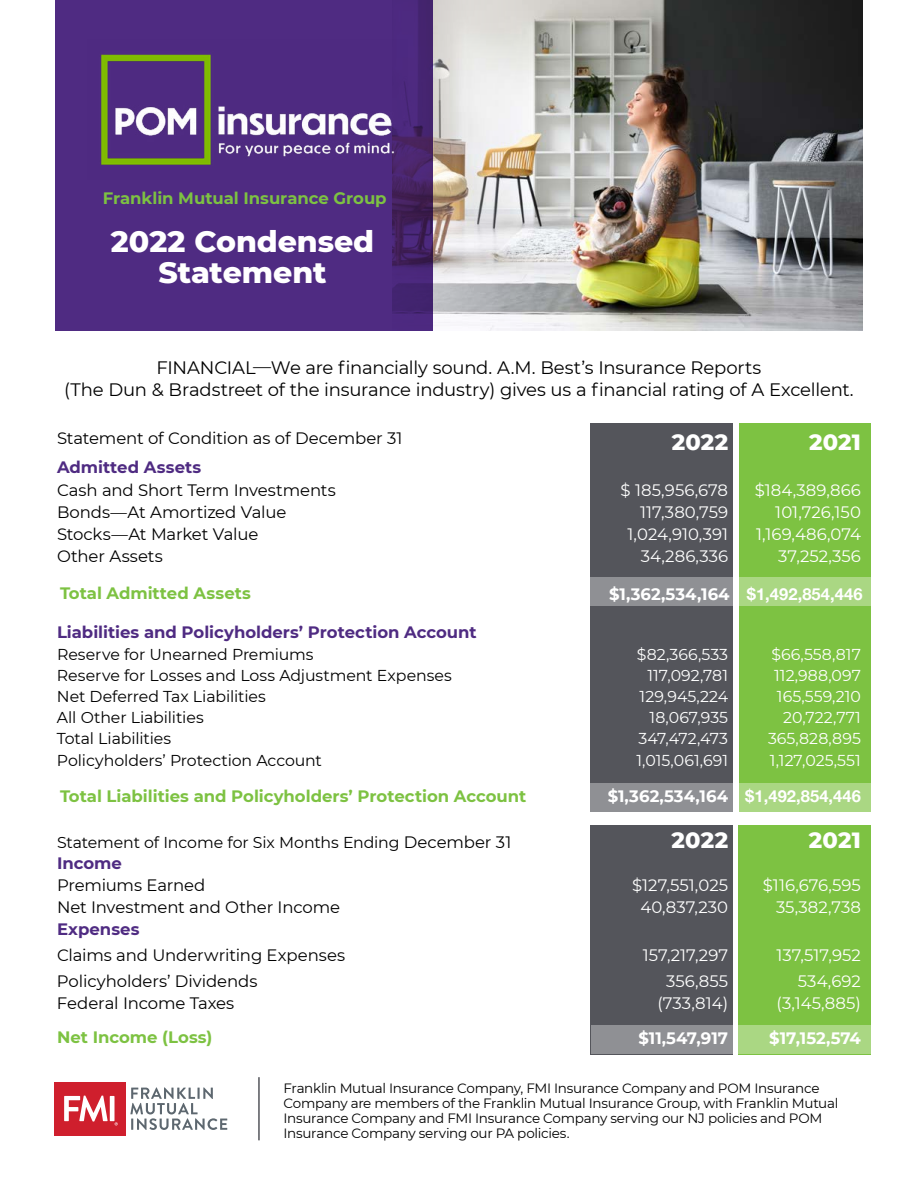
<style>
.page{position:relative;width:918px;height:1188px;background:#fff}
.page>*{position:absolute;margin:0;border:0;box-sizing:border-box;transform-origin:0 0}
.t1{font:800 30px/31.5px "Montserrat";color:#fff;text-align:center}
.t2{font:800 22.5px "Montserrat";letter-spacing:.005em;color:#fff}
.t3{font:18px/22.5px "Montserrat";letter-spacing:-.01em;color:#000;text-align:center}
.t4{font:16.5px "Montserrat";letter-spacing:-.01em;color:#000}
.t5{font:16.5px "Montserrat";letter-spacing:.005em;color:#fff}
.t6{font:700 16.5px "Montserrat";letter-spacing:-.005em;color:#7dc242}
.t7{font:700 16.5px "Montserrat";letter-spacing:.005em;color:#fff}
.t8{font:700 16.5px "Montserrat";color:#4f2b82}
.t9{font:15.75px "Montserrat";letter-spacing:-.005em;color:#000}
.t10{font:15.75px "Montserrat";letter-spacing:.005em;color:#fff}
.t11{font:15.75px "Montserrat";letter-spacing:-.025em;color:#fff}
.t12{font:13.5px/15px "Montserrat";letter-spacing:-.02em;color:#000}
.s1{font-family:"Helvetica Neue"}
.s2{font-size:16.5px}
</style>
<div class="page">
<img style="left:433px;top:0;width:430px;height:330px">
<svg style="left:130px;top:1087px;width:97px;height:43px"></svg>
<div style="left:54px;top:1082px;width:72px;height:54px;background:#cf1f2d"></div>
<svg style="left:64px;top:1096px;width:44px;height:26px"></svg>
<div style="left:110px;top:1096px;width:5px;height:25px;background:#fff"></div>
<div style="left:739px;top:423px;width:132px;height:389px;background:#7dc242"></div>
<div style="left:591px;top:423px;width:142px;height:389px;background:#54555b"></div>
<div style="left:739px;top:825px;width:132px;height:229px;background:#7dc242"></div>
<div style="left:591px;top:825px;width:142px;height:229px;background:#54555b"></div>
<svg style="left:590px;top:578px;width:281px;height:28px;background:#9eb38e"></svg>
<svg style="left:590px;top:783px;width:280px;height:29px;background:#9db38e"></svg>
<svg style="left:591px;top:1026px;width:280px;height:28px;background:#9db38d"></svg>
<div style="left:55px;top:0;width:378px;height:330px;background:#4f2b82"></div>
<img style="left:100px;top:54px;width:307px;height:126px">
<hr style="left:258px;top:1077px;width:2px;height:63px;background:#54555b">
<p class="t6" style="left:103px;top:186px;width:285px">Franklin Mutual Insurance Group</p>
<h1 class="t1" style="left:111px;top:224px;width:265px">2022 Condensed<br>Statement</h1>
<h3 class="t3" style="left:64px;top:356px;width:791px">FINANCIAL—We are financially sound. A.M. Best’s Insurance Reports<br>(The Dun &amp; Bradstreet of the insurance industry) gives us a financial rating of A Excellent.</h3>
<p class="t4" style="left:57px;top:427px;width:347px">Statement of Condition as of December 31</p>
<h2 class="t2" style="left:672px;top:425px;width:58px">2022</h2>
<h2 class="t2" style="left:809px;top:425px;width:53px">2021</h2>
<p class="t8" style="left:57px;top:455px;width:146px">Admitted Assets</p>
<p class="t4" style="left:57px;top:479px;width:280px">Cash and Short Term Investments</p>
<p class="t5" style="left:621px;top:479px;width:109px">$ 185,956,678</p>
<p class="t5" style="left:755px;top:479px;width:108px">$184,389,866</p>
<p class="t4" style="left:57px;top:501px;width:231px">Bonds—At Amortized Value</p>
<p class="t5" style="left:640px;top:501px;width:89px">117,380,759</p>
<p class="t5" style="left:775px;top:501px;width:87px">101,726,150</p>
<p class="t4" style="left:57px;top:523px;width:203px">Stocks—At Market Value</p>
<p class="t5" style="left:628px;top:523px;width:102px">1,024,910,391</p>
<p class="t5" style="left:756px;top:523px;width:106px">1,169,486,074</p>
<p class="t4" style="left:57px;top:545px;width:107px">Other Assets</p>
<p class="t5" style="left:641px;top:545px;width:89px">34,286,336</p>
<p class="t5" style="left:778px;top:545px;width:84px">37,252,356</p>
<p class="t6" style="left:60px;top:581px;width:193px">Total Admitted Assets</p>
<p class="t7" style="left:609px;top:583px;width:255px">$1,362,534,164 <span class="s1">$1,492,854,446</span></p>
<p class="t8" style="left:57px;top:621px;width:421px">Liabilities and Policyholders’ Protection Account</p>
<p class="t9" style="left:57px;top:643px;width:258px">Reserve for Unearned Premiums</p>
<p class="t10" style="left:637px;top:643px;width:93px">$82,366,533</p>
<p class="t10" style="left:771px;top:643px;width:91px">$66,558,817</p>
<p class="t9" style="left:57px;top:664px;width:396px">Reserve for Losses and Loss Adjustment Expenses</p>
<p class="t10" style="left:647px;top:664px;width:82px">117,092,781</p>
<p class="t10" style="left:774px;top:664px;width:88px">112,988,097</p>
<p class="t9" style="left:57px;top:686px;width:210px">Net Deferred Tax Liabilities</p>
<p class="t10" style="left:640px;top:686px;width:90px">129,945,224</p>
<p class="t10" style="left:777px;top:686px;width:86px">165,559,210</p>
<p class="t9" style="left:57px;top:707px;width:148px">All Other Liabilities</p>
<p class="t10" style="left:650px;top:707px;width:80px">18,067,935</p>
<p class="t10" style="left:783px;top:707px;width:79px">20,722,771</p>
<p class="t9" style="left:57px;top:728px;width:116px">Total Liabilities</p>
<p class="t11" style="left:638px;top:728px;width:91px">347,472,473</p>
<p class="t10" style="left:768px;top:728px;width:94px">365,828,895</p>
<p class="t9" style="left:57px;top:749px;width:267px">Policyholders’ Protection Account</p>
<p class="t10" style="left:636px;top:749px;width:93px">1,015,061,691</p>
<p class="t10" style="left:770px;top:749px;width:92px">1,127,025,551</p>
<p class="t6" style="left:60px;top:784px;width:468px">Total Liabilities and Policyholders’ Protection Account</p>
<p class="t7" style="left:608px;top:784px;width:255px">$1,362,534,164 <span class="s1">$1,492,854,446</span></p>
<p class="t9" style="left:57px;top:831px;width:456px">Statement of Income for Six Months Ending <span class="s2">December 31</span></p>
<h2 class="t2" style="left:672px;top:823px;width:58px">2022</h2>
<h2 class="t2" style="left:809px;top:823px;width:54px">2021</h2>
<p class="t8" style="left:57px;top:852px;width:66px">Income</p>
<p class="t4" style="left:57px;top:874px;width:150px">Premiums Earned</p>
<p class="t5" style="left:632px;top:874px;width:97px">$127,551,025</p>
<p class="t5" style="left:763px;top:874px;width:100px">$116,676,595</p>
<p class="t4" style="left:57px;top:896px;width:285px">Net Investment and Other Income</p>
<p class="t5" style="left:640px;top:896px;width:89px">40,837,230</p>
<p class="t5" style="left:776px;top:896px;width:86px">35,382,738</p>
<p class="t8" style="left:57px;top:918px;width:84px">Expenses</p>
<p class="t4" style="left:57px;top:944px;width:290px">Claims and Underwriting Expenses</p>
<p class="t5" style="left:643px;top:944px;width:87px">157,217,297</p>
<p class="t5" style="left:776px;top:944px;width:86px">137,517,952</p>
<p class="t4" style="left:57px;top:969px;width:202px">Policyholders’ Dividends</p>
<p class="t5" style="left:666px;top:969px;width:63px">356,855</p>
<p class="t5" style="left:798px;top:969px;width:65px">534,692</p>
<p class="t4" style="left:57px;top:991px;width:179px">Federal Income Taxes</p>
<p class="t5" style="left:657px;top:991px;width:72px">(733,814)</p>
<p class="t5" style="left:777px;top:991px;width:86px">(3,145,885)</p>
<p class="t6" style="left:57px;top:1025px;width:157px">Net Income (Loss)</p>
<p class="t7" style="left:638px;top:1026px;width:91px">$11,547,917</p>
<p class="t7" style="left:769px;top:1026px;width:93px">$17,152,574</p>
<p class="t12" style="left:284px;top:1080px;width:556px">Franklin Mutual Insurance Company, FMI Insurance Company and POM Insurance Company are members of the Franklin Mutual Insurance Group, with Franklin Mutual Insurance Company and FMI Insurance Company serving our NJ policies and POM Insurance Company serving our PA policies.</p>
</div>
